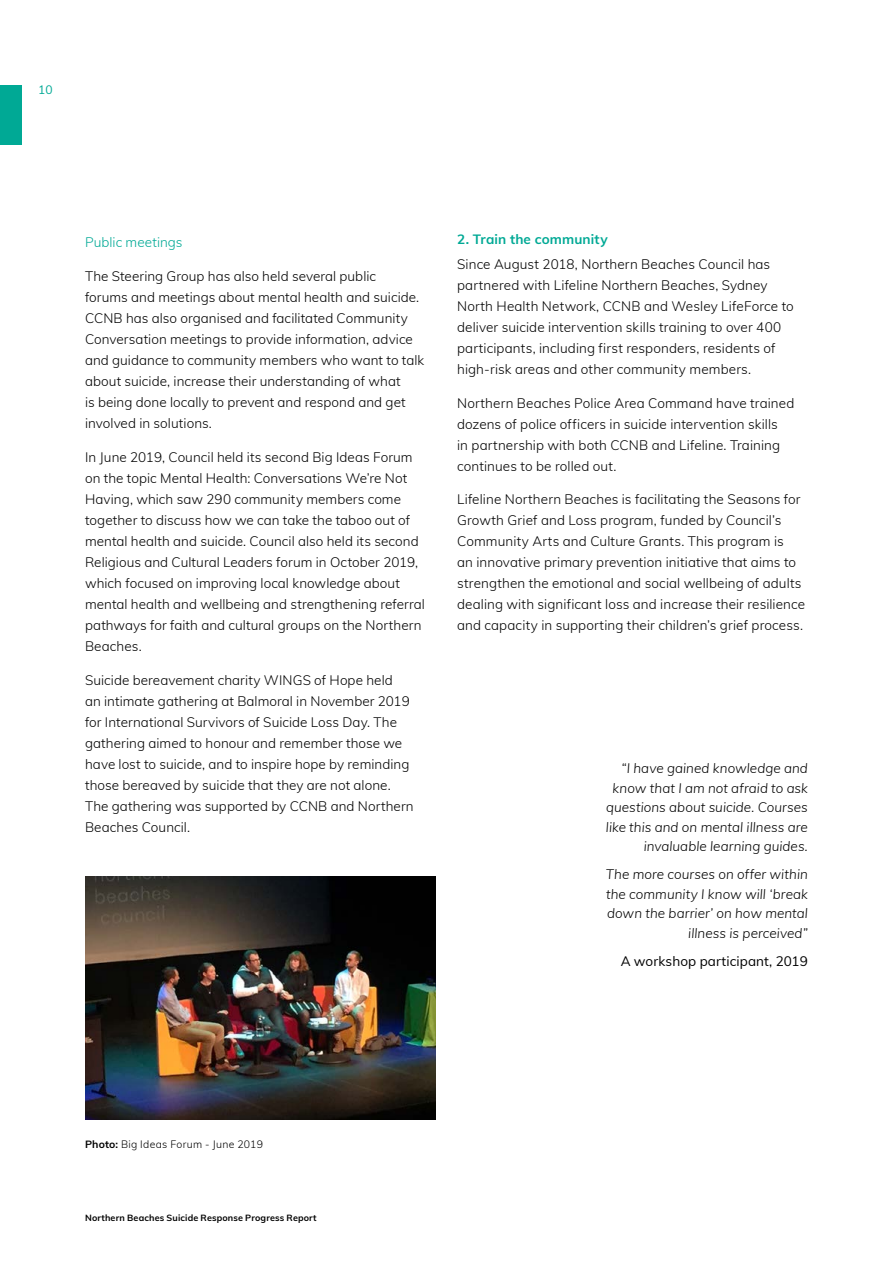
<style>
.page{position:relative;width:893px;height:1263px;background:#fff}
.page>*{position:absolute;margin:0;border:0;box-sizing:border-box;transform-origin:0 0}
.t1{font:300 13.5px/21px "Muli";letter-spacing:.005em;color:#000}
.t2{font:italic 300 13.5px/19.5px "Muli";letter-spacing:.005em;color:#000;text-align:right}
.t3{font:13.5px "Muli";letter-spacing:.005em;color:#000}
.t4{font:700 13.5px "Muli";letter-spacing:.01em;color:#00a995}
.t5{font:300 13.5px "Muli";letter-spacing:.005em;color:#00a995}
.t6{font:12px "Muli";color:#00a995}
.t7{font:300 10.5px "Muli";letter-spacing:.03em;color:#000}
.t8{font:700 9px "Muli";letter-spacing:.015em;color:#000}
.s1{font-weight:700}
</style>
<div class="page">
<div style="left:0;top:85px;width:21px;height:59px;background:#00a995"></div>
<img style="left:85px;top:876px;width:351px;height:243px">
<p class="t6" style="left:38px;top:81px;width:16px">10</p>
<p class="t5" style="left:85px;top:233px;width:99px">Public meetings</p>
<p class="t1" style="left:85px;top:265px;width:341px">The Steering Group has also held several public<br>forums and meetings about mental health and suicide.<br>CCNB has also organised and facilitated Community Conversation meetings to provide information, advice and guidance to community members who want to talk about suicide, increase their understanding of what<br>is being done locally to prevent and respond and get involved in solutions.</p>
<p class="t1" style="left:85px;top:446px;width:341px">In June 2019, Council held its second Big Ideas Forum on the topic Mental Health: Conversations We’re Not Having, which saw 290 community members come together to discuss how we can take the taboo out of mental health and suicide. Council also held its second Religious and Cultural Leaders forum in October 2019, which focused on improving local knowledge about mental health and wellbeing and strengthening referral pathways for faith and cultural groups on the Northern Beaches.</p>
<p class="t1" style="left:85px;top:669px;width:330px">Suicide bereavement charity WINGS of Hope held<br>an intimate gathering at Balmoral in November 2019 for International Survivors of Suicide Loss Day. The gathering aimed to honour and remember those we have lost to suicide, and to inspire hope by reminding those bereaved by suicide that they are not alone.<br>The gathering was supported by CCNB and Northern Beaches Council.</p>
<p class="t4" style="left:457px;top:229px;width:152px">2. Train the community</p>
<p class="t1" style="left:457px;top:253px;width:338px">Since August 2018, Northern Beaches Council has partnered with Lifeline Northern Beaches, Sydney North Health Network, CCNB and Wesley LifeForce to deliver suicide intervention skills training to over 400 participants, including first responders, residents of high-risk areas and other community members.</p>
<p class="t1" style="left:457px;top:392px;width:339px">Northern Beaches Police Area Command have trained dozens of police officers in suicide intervention skills<br>in partnership with both CCNB and Lifeline. Training continues to be rolled out.</p>
<p class="t1" style="left:457px;top:488px;width:350px">Lifeline Northern Beaches is facilitating the Seasons for Growth Grief and Loss program, funded by Council’s Community Arts and Culture Grants. This program is<br>an innovative primary prevention initiative that aims to strengthen the emotional and social wellbeing of adults dealing with significant loss and increase their resilience and capacity in supporting their children’s grief process.</p>
<p class="t2" style="left:606px;top:758px;width:203px">“I have gained knowledge and know that I am not afraid to ask questions about suicide. Courses like this and on mental illness are invaluable learning guides.</p>
<p class="t2" style="left:606px;top:864px;width:204px">The more courses on offer within the community I know will ‘break down the barrier’ on how mental illness is perceived”</p>
<p class="t3" style="left:621px;top:951px;width:189px">A workshop participant, 2019</p>
<p class="t7" style="left:85px;top:1136px;width:180px"><span class="s1">Photo:</span> Big Ideas Forum - June 2019</p>
<p class="t8" style="left:85px;top:1211px;width:233px">Northern Beaches Suicide Response Progress Report</p>
</div>
